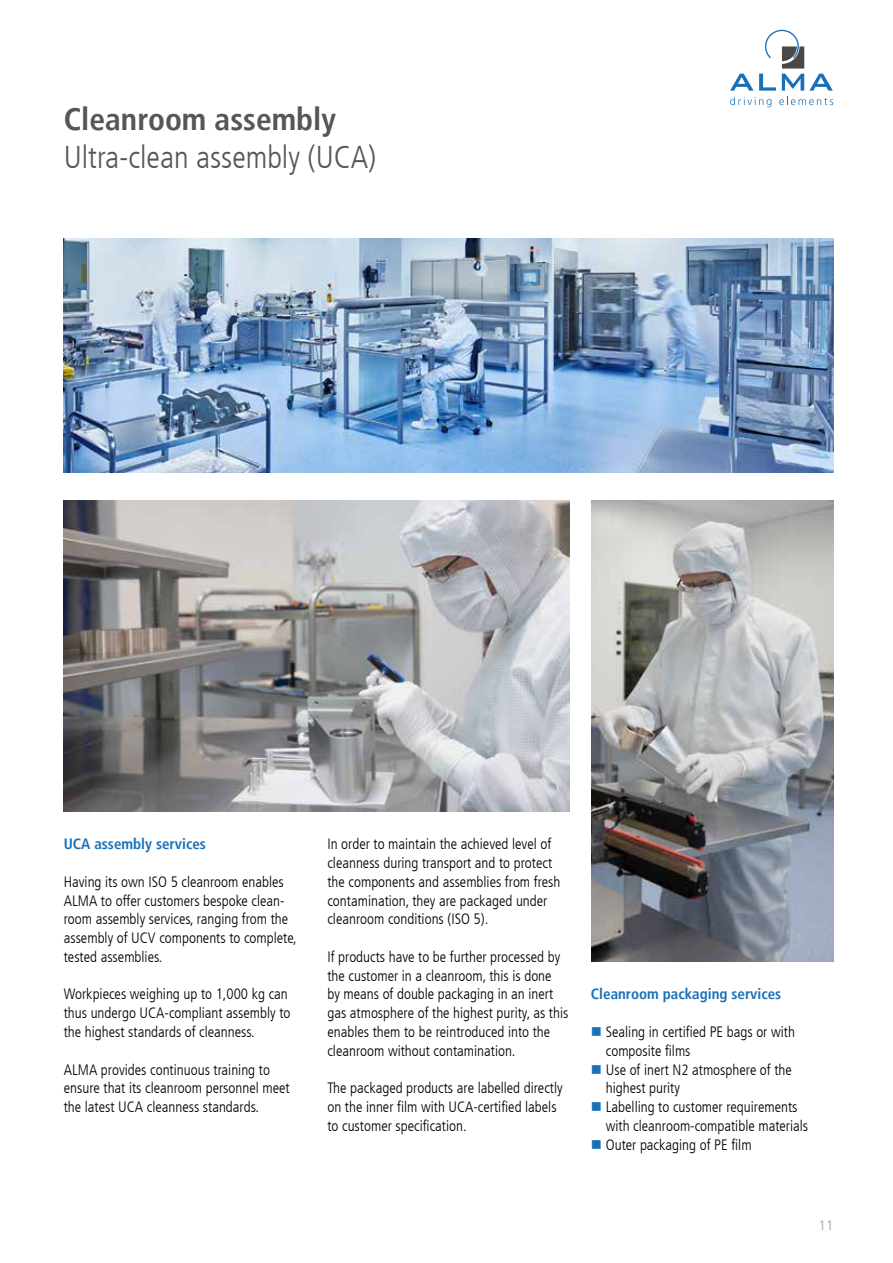
<style>
.page{position:relative;width:893px;height:1263px;background:#fff}
.page>*{position:absolute;margin:0;border:0;box-sizing:border-box;transform-origin:0 0}
.t1{font:300 condensed 31.5px "Frutiger";color:#565656}
.t2{font:700 condensed 31.5px "Frutiger";color:#565656}
.t3{font:300 condensed 15px/18.8px "Frutiger";color:#000}
.t4{font:700 condensed 15px "Frutiger";color:#1a70b8}
.t5{font:300 13.5px "Frutiger";color:#9c9d9d}
</style>
<div class="page">
<svg style="left:759px;top:30px;width:74px;height:61px"></svg>
<svg style="left:730px;top:74px;width:23px;height:17px"></svg>
<svg style="left:730px;top:97px;width:41px;height:10px"></svg>
<svg style="left:779px;top:97px;width:54px;height:8px"></svg>
<img style="left:64px;top:238px;width:769px;height:234px">
<img style="left:591px;top:501px;width:243px;height:460px">
<img style="left:64px;top:501px;width:506px;height:310px">
<h1 class="t2" style="left:64px;top:100px;width:274px">Cleanroom assembly</h1>
<h1 class="t1" style="left:64px;top:139px;width:314px">Ultra-clean assembly (UCA)</h1>
<p class="t4" style="left:64px;top:835px;width:144px">UCA assembly services</p>
<p class="t3" style="left:64px;top:873px;width:235px">Having its own ISO 5 cleanroom enables ALMA to offer customers bespoke clean&shy;room assembly services, ranging from the assembly of UCV components to complete, tested assemblies.</p>
<p class="t3" style="left:64px;top:985px;width:228px">Workpieces weighing up to 1,000 kg can thus undergo UCA-compliant assembly to the highest standards of cleanness.</p>
<p class="t3" style="left:64px;top:1060px;width:227px">ALMA provides continuous training to ensure that its cleanroom personnel meet the latest UCA cleanness standards.</p>
<p class="t3" style="left:327px;top:835px;width:235px">In order to maintain the achieved level of cleanness during transport and to protect the components and assemblies from fresh contamination, they are packaged under cleanroom conditions (ISO 5).</p>
<p class="t3" style="left:327px;top:948px;width:242px">If products have to be further processed by the customer in a cleanroom, this is done<br>by means of double packaging in an inert gas atmosphere of the highest purity, as this enables them to be reintroduced into the cleanroom without contamination.</p>
<p class="t3" style="left:327px;top:1079px;width:237px">The packaged products are labelled directly on the inner film with UCA-certified labels to customer specification.</p>
<p class="t4" style="left:591px;top:985px;width:192px">Cleanroom packaging services</p>
<p class="t3" style="left:606px;top:1023px;width:204px">Sealing in certified PE bags or with composite films<br>Use of inert N2 atmosphere of the highest purity<br>Labelling to customer requirements with cleanroom-compatible materials<br>Outer packaging of PE film</p>
<p class="t5" style="left:819px;top:1218px;width:17px">11</p>
</div>
